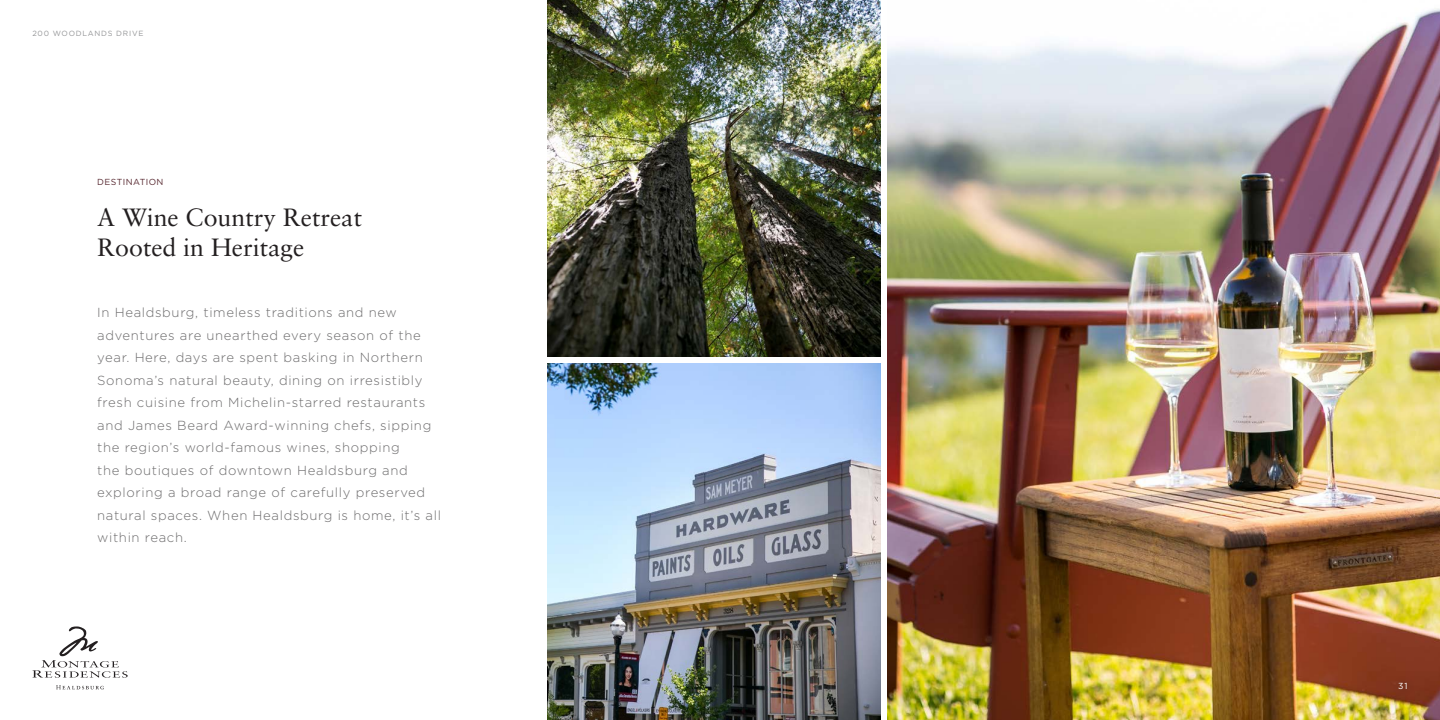
<style>
.page{position:relative;width:1440px;height:720px;background:#fff}
.page>*{position:absolute;margin:0;border:0;box-sizing:border-box;transform-origin:0 0}
.t1{font:25px/30px "Sabon LT Pro";color:#231f20}
.t2{font:300 13.12px/22.5px "Gotham";letter-spacing:.05em;color:#6c6b6c}
.t3{font:8.75px "Gotham";letter-spacing:.05em;color:#582931}
.t4{font:8.75px "Gotham";color:#fff}
.t5{font:7.5px "Gotham";letter-spacing:.1em;color:#949597}
</style>
<div class="page">
<svg style="left:32px;top:626px;width:96px;height:52px"></svg>
<svg style="left:56px;top:685px;width:48px;height:4px"></svg>
<img style="left:887px;top:8px;width:553px;height:712px">
<img style="left:547px;top:0;width:333px;height:357px">
<img style="left:547px;top:363px;width:333px;height:357px">
<div style="left:1392px;top:675px;width:23px;height:22px;background:#7d331d"></div>
<p class="t5" style="left:32px;top:29px;width:113px">200 WOODLANDS DRIVE</p>
<p class="t3" style="left:97px;top:176px;width:68px">DESTINATION</p>
<p class="t1" style="left:97px;top:202px;width:266px">A Wine Country Retreat<br>Rooted in Heritage</p>
<p class="t2" style="left:97px;top:301px;width:345px">In Healdsburg, timeless traditions and new adventures are unearthed every season of the year. Here, days are spent basking in Northern Sonoma’s natural beauty, dining on irresistibly fresh cuisine from Michelin-starred restaurants and James Beard Award-winning chefs, sipping the region’s world-famous wines, shopping<br>the boutiques of downtown Healdsburg and exploring a broad range of carefully preserved natural spaces. When Healdsburg is home, it’s all within reach.</p>
<p class="t4" style="left:1398px;top:681px;width:11px">31</p>
</div>
